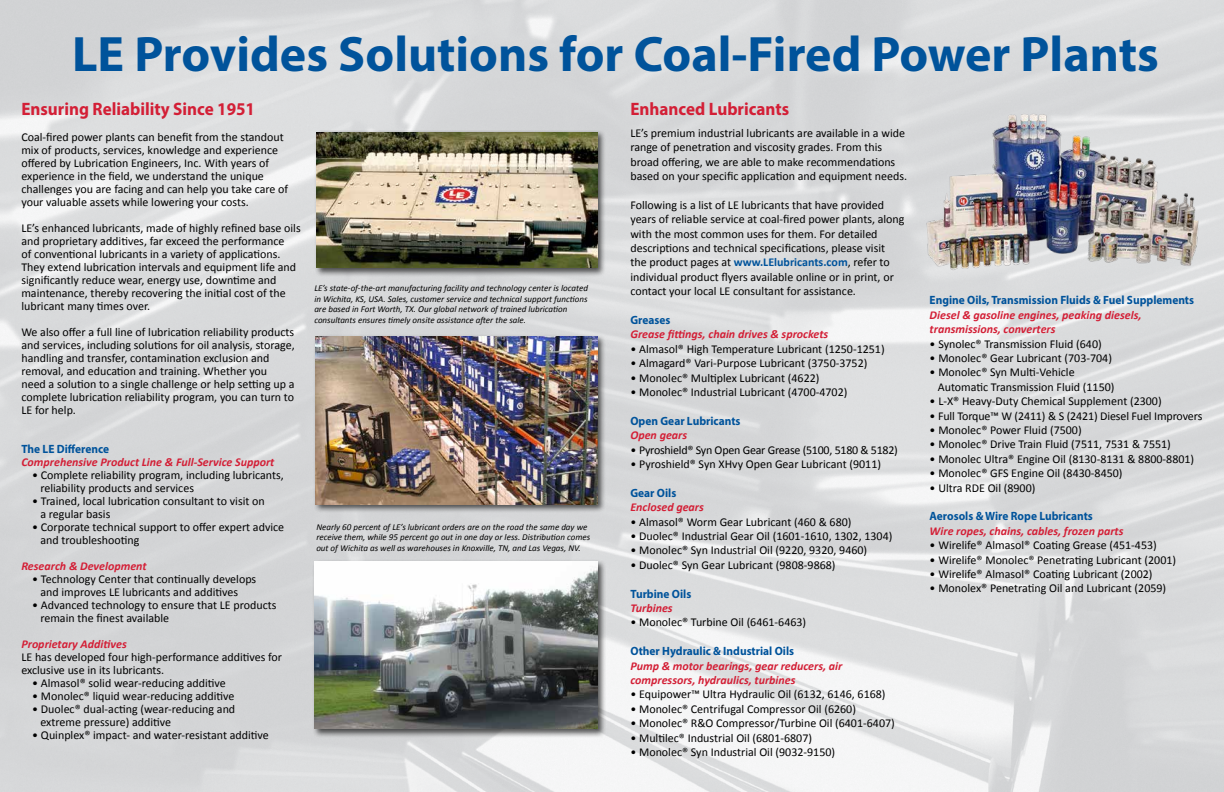
<style>
.page{position:relative;width:1224px;height:792px;background:#fff}
.page>*{position:absolute;margin:0;border:0;box-sizing:border-box;transform-origin:0 0}
.t1{font:700 50px "Myriad Pro";color:#00539b}
.t2{font:700 18px "Myriad Pro";color:#d31f36;scale:.95 1}
.t3{font:12px/13px "Calibri";color:#000}
.t4{font:italic 700 12px/14.4px "Calibri";color:#d31f36}
.t5{font:700 12px "Myriad Pro";color:#00539b;scale:.95 1}
.t6{font:12px "Calibri";letter-spacing:-.02em;color:#000}
.t7{font:italic 9px/10.8px "Calibri";color:#000}
.s1{font-weight:700;color:#00539b}
</style>
<div class="page">
<div style="left:314px;top:334px;width:292px;height:179px;background:#000;opacity:.65"></div>
<img style="left:316px;top:337px;width:281px;height:167px">
<div style="left:314px;top:130px;width:292px;height:147px;background:#000;opacity:.65"></div>
<img style="left:316px;top:132px;width:281px;height:136px">
<div style="left:312px;top:559px;width:294px;height:178px;background:#000;opacity:.65"></div>
<img style="left:314px;top:561px;width:283px;height:168px">
<img style="left:922px;top:107px;width:284px;height:165px">
<h1 class="t1" style="left:72px;top:21px;width:1088px">LE Provides Solutions for Coal-Fired Power Plants</h1>
<h2 class="t2" style="left:21px;top:97px;width:248px">Ensuring Reliability Since 1951</h2>
<p class="t3" style="left:21px;top:131px;width:268px">Coal-fired power plants can benefit from the standout mix of products, services, knowledge and experience offered by Lubrication Engineers, Inc. With years of experience in the field, we understand the unique challenges you are facing and can help you take care of your valuable assets while lowering your costs.</p>
<p class="t3" style="left:21px;top:222px;width:281px">LE’s enhanced lubricants, made of highly refined base oils and proprietary additives, far exceed the performance<br>of conventional lubricants in a variety of applications.<br>They extend lubrication intervals and equipment life and significantly reduce wear, energy use, downtime and maintenance, thereby recovering the initial cost of the lubricant many times over.</p>
<p class="t3" style="left:21px;top:326px;width:275px">We also offer a full line of lubrication reliability products and services, including solutions for oil analysis, storage, handling and transfer, contamination exclusion and removal, and education and training. Whether you need a solution to a single challenge or help setting up a complete lubrication reliability program, you can turn to LE for help.</p>
<p class="t5" style="left:21px;top:441px;width:94px">The LE Difference</p>
<p class="t4" style="left:21px;top:455px;width:255px">Comprehensive Product Line &amp; Full-Service Support</p>
<p class="t3" style="left:40px;top:469px;width:245px;text-indent:-8px">• Complete reliability program, including lubricants, reliability products and services</p>
<p class="t3" style="left:40px;top:495px;width:226px;text-indent:-8px">• Trained, local lubrication consultant to visit on a regular basis</p>
<p class="t3" style="left:40px;top:521px;width:245px;text-indent:-8px">• Corporate technical support to offer expert advice and troubleshooting</p>
<p class="t4" style="left:21px;top:559px;width:127px">Research &amp; Development</p>
<p class="t3" style="left:40px;top:573px;width:217px;text-indent:-8px">• Technology Center that continually develops and improves LE lubricants and additives</p>
<p class="t3" style="left:40px;top:599px;width:238px;text-indent:-8px">• Advanced technology to ensure that LE products remain the finest available</p>
<p class="t4" style="left:21px;top:637px;width:107px">Proprietary Additives</p>
<p class="t3" style="left:21px;top:651px;width:262px">LE has developed four high-performance additives for exclusive use in its lubricants.</p>
<p class="t3" style="left:32px;top:677px;width:195px">• Almasol® solid wear-reducing additive</p>
<p class="t3" style="left:32px;top:690px;width:204px">• Monolec® liquid wear-reducing additive</p>
<p class="t3" style="left:40px;top:703px;width:196px;text-indent:-8px">• Duolec® dual-acting (wear-reducing and extreme pressure) additive</p>
<p class="t3" style="left:32px;top:728px;width:238px">• Quinplex® impact- and water-resistant additive</p>
<p class="t7" style="left:314px;top:282px;width:275px">LE’s state-of-the-art manufacturing facility and technology center is located in Wichita, KS, USA. Sales, customer service and technical support functions are based in Fort Worth, TX. Our global network of trained lubrication consultants ensures timely onsite assistance after the sale.</p>
<p class="t7" style="left:316px;top:521px;width:275px">Nearly 60 percent of LE’s lubricant orders are on the road the same day we receive them, while 95 percent go out in one day or less. Distribution comes out of Wichita as well as warehouses in Knoxville, TN, and Las Vegas, NV.</p>
<h2 class="t2" style="left:630px;top:97px;width:169px">Enhanced Lubricants</h2>
<p class="t3" style="left:630px;top:126px;width:278px;line-height:14.4px">LE’s premium industrial lubricants are available in a wide range of penetration and viscosity grades. From this broad offering, we are able to make recommendations based on your specific application and equipment needs.</p>
<p class="t3" style="left:630px;top:198px;width:276px;line-height:14.4px">Following is a list of LE lubricants that have provided years of reliable service at coal-fired power plants, along with the most common uses for them. For detailed descriptions and technical specifications, please visit<br>the product pages at <span class="s1">www.LElubricants.com</span>, refer to individual product flyers available online or in print, or contact your local LE consultant for assistance.</p>
<p class="t5" style="left:630px;top:312px;width:44px">Greases</p>
<p class="t4" style="left:630px;top:327px;width:199px">Grease fittings, chain drives &amp; sprockets</p>
<p class="t3" style="left:630px;top:342px;width:256px">• Almasol® High Temperature Lubricant (1250-1251)</p>
<p class="t3" style="left:630px;top:357px;width:239px">• Almagard® Vari-Purpose Lubricant (3750-3752)</p>
<p class="t3" style="left:630px;top:371px;width:191px">• Monolec® Multiplex Lubricant (4622)</p>
<p class="t3" style="left:630px;top:386px;width:219px">• Monolec® Industrial Lubricant (4700-4702)</p>
<p class="t5" style="left:630px;top:413px;width:117px">Open Gear Lubricants</p>
<p class="t4" style="left:630px;top:428px;width:58px">Open gears</p>
<p class="t6" style="left:630px;top:442px;width:269px">• Pyroshield® Syn Open Gear Grease (5100, 5180 &amp; 5182)</p>
<p class="t3" style="left:630px;top:458px;width:252px">• Pyroshield® Syn XHvy Open Gear Lubricant (9011)</p>
<p class="t5" style="left:630px;top:485px;width:50px">Gear Oils</p>
<p class="t4" style="left:630px;top:500px;width:75px">Enclosed gears</p>
<p class="t3" style="left:630px;top:515px;width:223px">• Almasol® Worm Gear Lubricant (460 &amp; 680)</p>
<p class="t3" style="left:630px;top:530px;width:264px">• Duolec® Industrial Gear Oil (1601-1610, 1302, 1304)</p>
<p class="t3" style="left:630px;top:544px;width:238px">• Monolec® Syn Industrial Oil (9220, 9320, 9460)</p>
<p class="t3" style="left:630px;top:558px;width:207px">• Duolec® Syn Gear Lubricant (9808-9868)</p>
<p class="t5" style="left:630px;top:586px;width:66px">Turbine Oils</p>
<p class="t4" style="left:630px;top:601px;width:44px">Turbines</p>
<p class="t3" style="left:630px;top:616px;width:177px">• Monolec® Turbine Oil (6461-6463)</p>
<p class="t5" style="left:630px;top:643px;width:174px">Other Hydraulic &amp; Industrial Oils</p>
<p class="t4" style="left:630px;top:659px;width:214px">Pump &amp; motor bearings, gear reducers, air compressors, hydraulics, turbines</p>
<p class="t3" style="left:630px;top:688px;width:257px">• Equipower™ Ultra Hydraulic Oil (6132, 6146, 6168)</p>
<p class="t3" style="left:630px;top:702px;width:227px">• Monolec® Centrifugal Compressor Oil (6260)</p>
<p class="t3" style="left:630px;top:717px;width:266px">• Monolec® R&amp;O Compressor/Turbine Oil (6401-6407)</p>
<p class="t3" style="left:630px;top:731px;width:183px">• Multilec® Industrial Oil (6801-6807)</p>
<p class="t3" style="left:630px;top:746px;width:206px">• Monolec® Syn Industrial Oil (9032-9150)</p>
<p class="t5" style="left:930px;top:293px;width:280px">Engine Oils, Transmission Fluids &amp; Fuel Supplements</p>
<p class="t4" style="left:930px;top:308px;width:213px">Diesel &amp; gasoline engines, peaking diesels, transmissions, converters</p>
<p class="t3" style="left:930px;top:337px;width:174px">• Synolec® Transmission Fluid (640)</p>
<p class="t3" style="left:930px;top:352px;width:184px">• Monolec® Gear Lubricant (703-704)</p>
<p class="t3" style="left:938px;top:365px;width:178px;line-height:14.4px;text-indent:-8px">• Monolec® Syn Multi-Vehicle<br>Automatic Transmission Fluid (1150)</p>
<p class="t3" style="left:930px;top:395px;width:234px">• L-X® Heavy-Duty Chemical Supplement (2300)</p>
<p class="t3" style="left:930px;top:409px;width:274px">• Full Torque™ W (2411) &amp; S (2421) Diesel Fuel Improvers</p>
<p class="t3" style="left:930px;top:424px;width:154px">• Monolec® Power Fluid (7500)</p>
<p class="t3" style="left:930px;top:438px;width:243px">• Monolec® Drive Train Fluid (7511, 7531 &amp; 7551)</p>
<p class="t3" style="left:930px;top:452px;width:266px">• Monolec Ultra® Engine Oil (8130-8131 &amp; 8800-8801)</p>
<p class="t3" style="left:930px;top:467px;width:194px">• Monolec® GFS Engine Oil (8430-8450)</p>
<p class="t3" style="left:930px;top:481px;width:107px">• Ultra RDE Oil (8900)</p>
<p class="t5" style="left:930px;top:509px;width:173px">Aerosols &amp; Wire Rope Lubricants</p>
<p class="t4" style="left:930px;top:524px;width:195px">Wire ropes, chains, cables, frozen parts</p>
<p class="t3" style="left:930px;top:539px;width:229px">• Wirelife® Almasol® Coating Grease (451-453)</p>
<p class="t3" style="left:930px;top:553px;width:248px">• Wirelife® Monolec® Penetrating Lubricant (2001)</p>
<p class="t3" style="left:930px;top:568px;width:224px">• Wirelife® Almasol® Coating Lubricant (2002)</p>
<p class="t3" style="left:930px;top:582px;width:238px">• Monolex® Penetrating Oil and Lubricant (2059)</p>
</div>
